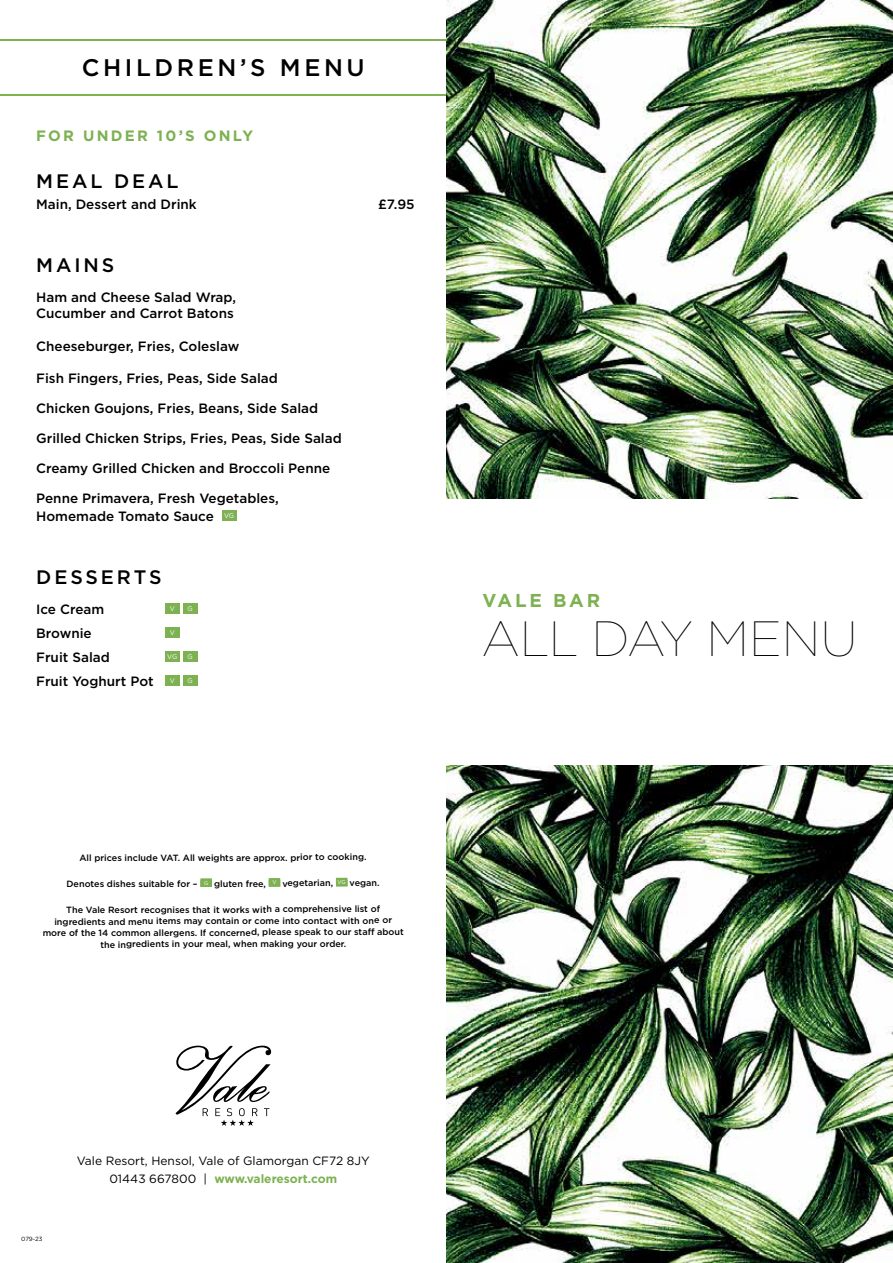
<style>
.page{position:relative;width:893px;height:1263px;background:#fff}
.page>*{position:absolute;margin:0;border:0;box-sizing:border-box;transform-origin:0 0}
.t1{font:100 49.5px "Gotham";color:#000}
.t2{font:500 24px "Gotham";letter-spacing:.15em;color:#000}
.t3{font:500 19.5px "Gotham";letter-spacing:.15em;color:#000}
.t4{font:700 18.6px "Gotham";letter-spacing:.15em;color:#7db151}
.t5{font:700 15px "Gotham";letter-spacing:.15em;color:#7db151}
.t6{font:500 13.5px/16.5px "Gotham";color:#000}
.t7{font:12px/18px "Gotham";color:#000;text-align:center}
.t8{font:500 9px/11.4px "Gotham";letter-spacing:-.005em;color:#000;text-align:center}
.t9{font:6.75px "Gotham";color:#fff}
.t10{font:6px "Gotham";color:#000}
.s1{font-weight:700;color:#7db151}
</style>
<div class="page">
<hr style="left:0;top:39px;width:893px;height:2px;background:#7db151">
<hr style="left:0;top:94px;width:893px;height:2px;background:#7db151">
<img style="left:446px;top:0;width:447px;height:1263px">
<div style="left:425px;top:499px;width:468px;height:265px;background:#fff"></div>
<svg style="left:175px;top:1046px;width:96px;height:80px"></svg>
<div style="left:222px;top:510px;width:14px;height:11px;background:#7db151"></div>
<div style="left:165px;top:603px;width:14px;height:11px;background:#7db151"></div>
<div style="left:183px;top:603px;width:14px;height:11px;background:#7db151"></div>
<div style="left:165px;top:627px;width:14px;height:11px;background:#7db151"></div>
<div style="left:165px;top:651px;width:14px;height:11px;background:#7db151"></div>
<div style="left:183px;top:651px;width:14px;height:11px;background:#7db151"></div>
<div style="left:165px;top:675px;width:14px;height:11px;background:#7db151"></div>
<div style="left:183px;top:675px;width:14px;height:11px;background:#7db151"></div>
<div style="left:200px;top:878px;width:12px;height:9px;background:#7db151"></div>
<div style="left:269px;top:878px;width:11px;height:9px;background:#7db151"></div>
<div style="left:336px;top:878px;width:11px;height:8px;background:#7db151"></div>
<div style="left:336px;top:879px;width:12px;height:7px;background:#7db151"></div>
<h2 class="t2" style="left:82px;top:52px;width:285px">CHILDREN’S MENU</h2>
<h3 class="t5" style="left:36px;top:126px;width:219px">FOR UNDER 10’S ONLY</h3>
<h3 class="t3" style="left:36px;top:168px;width:144px">MEAL DEAL</h3>
<h3 class="t6" style="left:36px;top:195px;width:162px">Main, Dessert and Drink</h3>
<h3 class="t6" style="left:378px;top:195px;width:38px">£7.95</h3>
<h3 class="t3" style="left:36px;top:252px;width:80px">MAINS</h3>
<h3 class="t6" style="left:36px;top:288px;width:201px">Ham and Cheese Salad Wrap,<br>Cucumber and Carrot Batons</h3>
<h3 class="t6" style="left:36px;top:338px;width:205px">Cheeseburger, Fries, Coleslaw</h3>
<h3 class="t6" style="left:36px;top:369px;width:243px">Fish Fingers, Fries, Peas, Side Salad</h3>
<h3 class="t6" style="left:36px;top:399px;width:284px">Chicken Goujons, Fries, Beans, Side Salad</h3>
<h3 class="t6" style="left:36px;top:429px;width:307px">Grilled Chicken Strips, Fries, Peas, Side Salad</h3>
<h3 class="t6" style="left:36px;top:459px;width:296px">Creamy Grilled Chicken and Broccoli Penne</h3>
<h3 class="t6" style="left:36px;top:489px;width:244px;line-height:18px">Penne Primavera, Fresh Vegetables,<br>Homemade Tomato Sauce <sup>VG</sup></h3>
<h3 class="t3" style="left:36px;top:564px;width:127px">DESSERTS</h3>
<h3 class="t6" style="left:36px;top:600px;width:70px">Ice Cream</h3>
<p class="t9" style="left:170px;top:604px;width:7px">V</p>
<p class="t9" style="left:187px;top:604px;width:7px">G</p>
<h3 class="t6" style="left:36px;top:624px;width:57px">Brownie</h3>
<p class="t9" style="left:170px;top:628px;width:7px">V</p>
<h3 class="t6" style="left:36px;top:648px;width:75px">Fruit Salad</h3>
<p class="t9" style="left:167px;top:652px;width:27px">VG G</p>
<h3 class="t6" style="left:36px;top:672px;width:140px">Fruit Yoghurt Pot <sup>V</sup></h3>
<p class="t9" style="left:187px;top:676px;width:7px">G</p>
<p class="t8" style="left:79px;top:852px;width:289px">All prices include VAT. All weights are approx. prior to cooking.</p>
<p class="t8" style="left:66px;top:878px;width:315px">Denotes dishes suitable for – <sup>G</sup> gluten free, <sup>V</sup> vegetarian, <sup>VG</sup> vegan.</p>
<p class="t8" style="left:43px;top:904px;width:363px">The Vale Resort recognises that it works with a comprehensive list of ingredients and menu items may contain or come into contact with one or more of the 14 common allergens. If concerned, please speak to our staff about the ingredients in your meal, when making your order.</p>
<h3 class="t4" style="left:483px;top:588px;width:119px">VALE BAR</h3>
<h1 class="t1" style="left:482px;top:608px;width:377px">ALL DAY MENU</h1>
<p class="t10" style="left:21px;top:1235px;width:23px">079-23</p>
<h3 class="t7" style="left:77px;top:1152px;width:294px">Vale Resort, Hensol, Vale of Glamorgan CF72 8JY<br>01443 667800 | <span class="s1">www.valeresort.com</span></h3>
</div>
